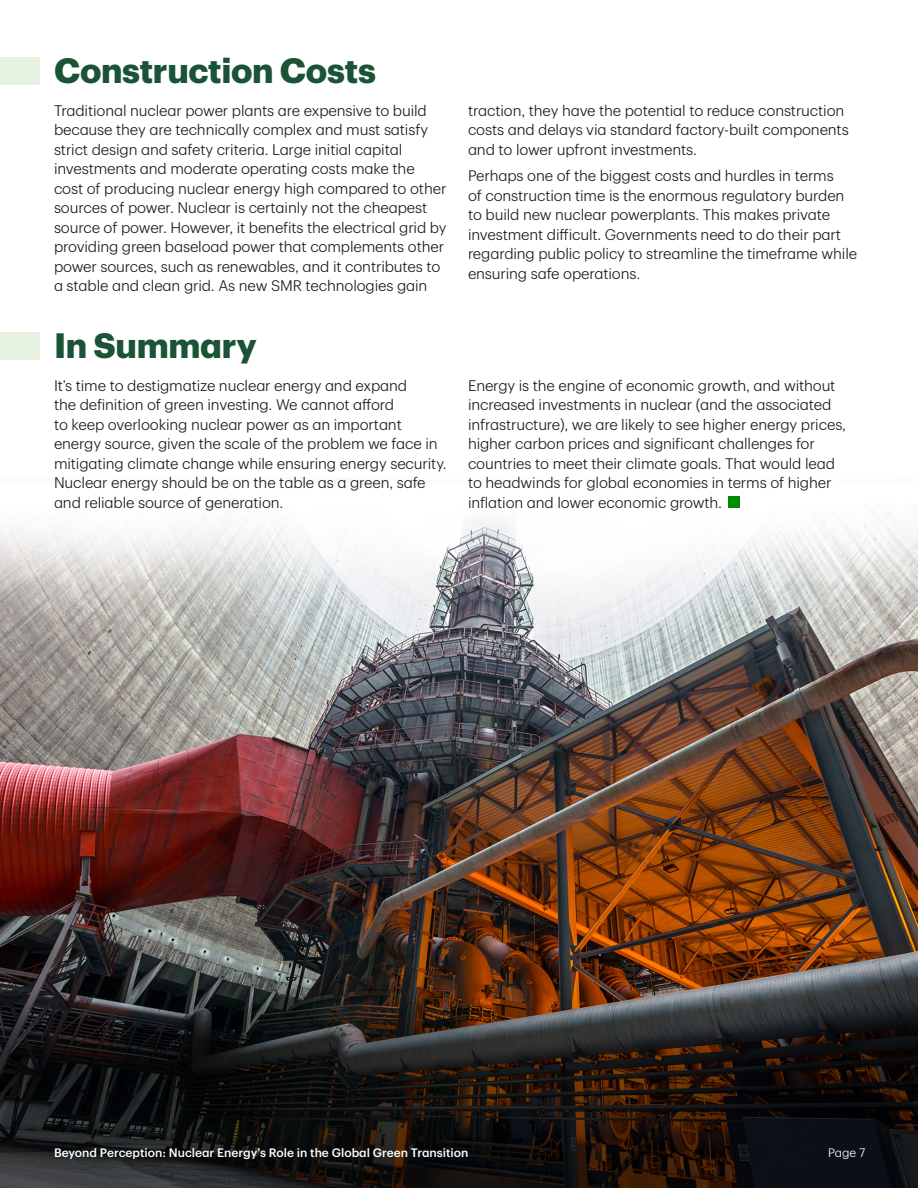
<style>
.page{position:relative;width:918px;height:1188px;background:#fff}
.page>*{position:absolute;margin:0;border:0;box-sizing:border-box;transform-origin:0 0}
.t1{font:700 34.5px "TD Graphik";letter-spacing:-.01em;color:#1a5336}
.t2{font:300 15px/19.5px "TD Graphik";letter-spacing:-.01em;color:#1c1c1c}
.t3{font:500 12px "TD Graphik";color:#fff}
.t4{font:300 12px "TD Graphik";color:#fff}
</style>
<div class="page">
<img style="left:0;top:518px;width:918px;height:670px">
<div style="left:0;top:57px;width:40px;height:28px;background:#e6f1e0"></div>
<div style="left:0;top:332px;width:40px;height:28px;background:#e6f1e0"></div>
<div style="left:728px;top:496px;width:12px;height:12px;background:#008a00"></div>
<h2 class="t1" style="left:54px;top:44px;width:323px">Construction Costs</h2>
<p class="t2" style="left:54px;top:99px;width:394px">Traditional nuclear power plants are expensive to build because they are technically complex and must satisfy strict design and safety criteria. Large initial capital investments and moderate operating costs make the cost of producing nuclear energy high compared to other sources of power. Nuclear is certainly not the cheapest source of power. However, it benefits the electrical grid by providing green baseload power that complements other power sources, such as renewables, and it contributes to a stable and clean grid. As new SMR technologies gain</p>
<p class="t2" style="left:468px;top:99px;width:382px">traction, they have the potential to reduce construction costs and delays via standard factory-built components and to lower upfront investments.</p>
<p class="t2" style="left:468px;top:165px;width:391px">Perhaps one of the biggest costs and hurdles in terms<br>of construction time is the enormous regulatory burden to build new nuclear powerplants. This makes private investment difficult. Governments need to do their part regarding public policy to streamline the timeframe while ensuring safe operations.</p>
<h2 class="t1" style="left:54px;top:318px;width:204px">In Summary</h2>
<p class="t2" style="left:54px;top:374px;width:394px">It’s time to destigmatize nuclear energy and expand<br>the definition of green investing. We cannot afford<br>to keep overlooking nuclear power as an important energy source, given the scale of the problem we face in mitigating climate change while ensuring energy security.<br>Nuclear energy should be on the table as a green, safe and reliable source of generation.</p>
<p class="t2" style="left:468px;top:374px;width:380px">Energy is the engine of economic growth, and without increased investments in nuclear (and the associated infrastructure), we are likely to see higher energy prices, higher carbon prices and significant challenges for countries to meet their climate goals. That would lead to headwinds for global economies in terms of higher inflation and lower economic growth.</p>
<p class="t3" style="left:54px;top:1144px;width:416px">Beyond Perception: Nuclear Energy’s Role in the Global Green Transition</p>
<p class="t4" style="left:828px;top:1144px;width:39px">Page 7</p>
</div>
